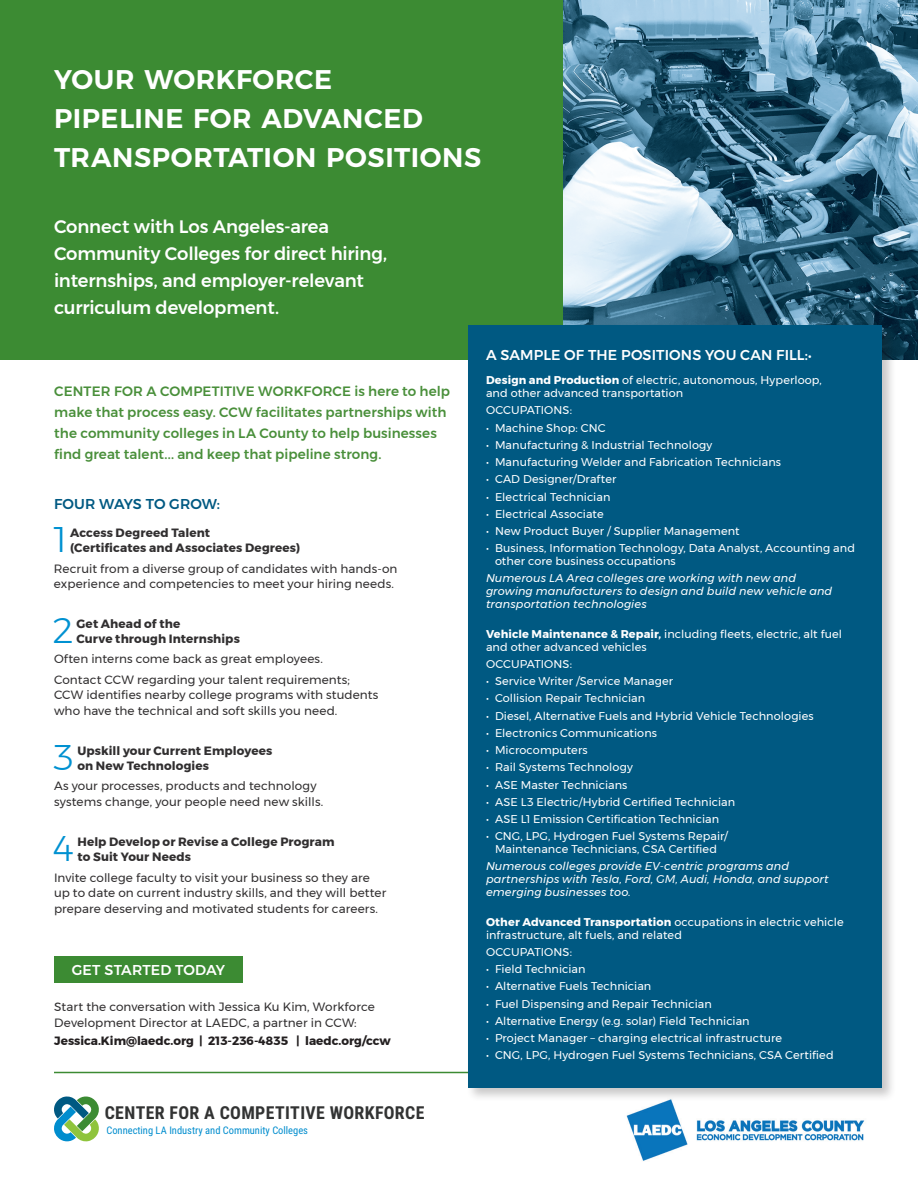
<style>
.page{position:relative;width:918px;height:1188px;background:#fff}
.page>*{position:absolute;margin:0;border:0;box-sizing:border-box;transform-origin:0 0}
.t1{font:300 35.55px "Montserrat";color:#0091d1}
.t2{font:600 27px/39px "Montserrat";letter-spacing:.02em;color:#fff}
.t3{font:500 18px/27px "Montserrat";letter-spacing:-.01em;color:#fff}
.t4{font:700 17.85px "Roboto Condensed";letter-spacing:.02em;color:#323333}
.t5{font:500 14.25px "Montserrat";letter-spacing:.01em;color:#fff}
.t6{font:500 14.25px "Montserrat";color:#005982}
.t7{font:500 13.5px/21px "Montserrat";letter-spacing:.005em;color:#498f3a}
.t8{font:12px/15.8px "Montserrat";letter-spacing:.005em;color:#312f30}
.t9{font:700 12px/15px "Montserrat";letter-spacing:.01em;color:#312f30}
.t10{font:700 12px "Montserrat";color:#231f20}
.t11{font:11.25px/12.8px "Montserrat";letter-spacing:.005em;color:#fff}
.t12{font:italic 11.25px/12.8px "Montserrat";letter-spacing:.01em;color:#fff}
.t13{font:10.5px "Roboto Condensed";color:#008dce}
.s1{font-size:12px}
.s2{font-weight:700}
</style>
<div class="page">
<img style="left:626px;top:1102px;width:239px;height:59px">
<hr style="left:54px;top:1072px;width:810px;height:1px;background:#3c8b33">
<img style="left:562px;top:0;width:356px;height:360px">
<div style="left:0;top:0;width:562px;height:360px;background:#3c8b33"></div>
<div style="left:466px;top:323px;width:430px;height:779px;background:#231f20;opacity:.25"></div>
<div style="left:468px;top:326px;width:414px;height:762px;background:#005982"></div>
<svg style="left:54px;top:1096px;width:45px;height:45px"></svg>
<div style="left:54px;top:956px;width:189px;height:27px;background:#3c8b33"></div>
<h2 class="t2" style="left:54px;top:58px;width:429px">YOUR WORKFORCE<br>PIPELINE FOR ADVANCED<br>TRANSPORTATION POSITIONS</h2>
<h3 class="t3" style="left:54px;top:213px;width:334px">Connect with Los Angeles-area Community Colleges for direct hiring, internships, and employer-relevant curriculum development.</h3>
<p class="t7" style="left:54px;top:380px;width:397px">CENTER FOR A COMPETITIVE WORKFORCE is here to help make that process easy. CCW facilitates partnerships with the community colleges in LA County to help businesses find great talent... and keep that pipeline strong.</p>
<p class="t6" style="left:54px;top:493px;width:168px">FOUR WAYS TO GROW:</p>
<h1 class="t1" style="left:54px;top:513px;width:14px">1</h1>
<p class="t9" style="left:70px;top:526px;width:232px">Access Degreed Talent<br>(Certificates and Associates Degrees)</p>
<p class="t8" style="left:54px;top:560px;width:345px">Recruit from a diverse group of candidates with hands-on experience and competencies to meet your hiring needs.</p>
<h1 class="t1" style="left:53px;top:604px;width:22px">2</h1>
<p class="t9" style="left:77px;top:616px;width:165px">Get Ahead of the<br>Curve through Internships</p>
<p class="t8" style="left:54px;top:649px;width:298px;line-height:20.2px">Often interns come back as great employees.<br>Contact CCW regarding your talent requirements;</p>
<p class="t8" style="left:54px;top:687px;width:326px">CCW identifies nearby college programs with students who have the technical and soft skills you need.</p>
<h1 class="t1" style="left:53px;top:731px;width:22px">3</h1>
<p class="t9" style="left:77px;top:743px;width:196px">Upskill your Current Employees on New Technologies</p>
<p class="t8" style="left:54px;top:778px;width:271px">As your processes, products and technology systems change, your people need new skills.</p>
<h1 class="t1" style="left:53px;top:822px;width:22px">4</h1>
<p class="t9" style="left:77px;top:835px;width:259px">Help Develop or Revise a College Program to Suit Your Needs</p>
<p class="t8" style="left:54px;top:869px;width:334px">Invite college faculty to visit your business so they are up to date on current industry skills, and they will better prepare deserving and motivated students for careers.</p>
<p class="t5" style="left:72px;top:959px;width:155px">GET STARTED TODAY</p>
<p class="t8" style="left:54px;top:998px;width:322px;line-height:16.5px">Start the conversation with Jessica Ku Kim, Workforce<br>Development Director at LAEDC, a partner in CCW:</p>
<p class="t10" style="left:54px;top:1031px;width:338px">Jessica.Kim@laedc.org | 213-236-4835 | laedc.org/ccw</p>
<h3 class="t4" style="left:105px;top:1100px;width:321px">CENTER FOR A COMPETITIVE WORKFORCE</h3>
<p class="t13" style="left:106px;top:1123px;width:203px">Connecting LA Industry and Community Colleges</p>
<p class="t5" style="left:486px;top:344px;width:327px">A SAMPLE OF THE POSITIONS YOU CAN FILL:<span class="s1">•</span></p>
<p class="t11" style="left:486px;top:374px;width:337px"><span class="s2">Design and Production</span> of electric, autonomous, Hyperloop, and other advanced transportation</p>
<p class="t11" style="left:486px;top:404px;width:88px">OCCUPATIONS:</p>
<p class="t11" style="left:486px;top:421px;width:121px">• Machine Shop: CNC</p>
<p class="t11" style="left:486px;top:438px;width:228px">• Manufacturing &amp; Industrial Technology</p>
<p class="t11" style="left:486px;top:456px;width:297px">• Manufacturing Welder and Fabrication Technicians</p>
<p class="t11" style="left:486px;top:473px;width:132px">• CAD Designer/Drafter</p>
<p class="t11" style="left:486px;top:490px;width:126px">• Electrical Technician</p>
<p class="t11" style="left:486px;top:507px;width:119px">• Electrical Associate</p>
<p class="t11" style="left:486px;top:525px;width:255px">• New Product Buyer / Supplier Management</p>
<p class="t11" style="left:495px;top:542px;width:361px;text-indent:-9px">• Business, Information Technology, Data Analyst, Accounting and other core business occupations</p>
<p class="t12" style="left:486px;top:572px;width:348px">Numerous LA Area colleges are working with new and growing manufacturers to design and build new vehicle and transportation technologies</p>
<p class="t11" style="left:486px;top:627px;width:358px"><span class="s2">Vehicle Maintenance &amp; Repair,</span> including fleets, electric, alt fuel and other advanced vehicles</p>
<p class="t11" style="left:486px;top:657px;width:88px">OCCUPATIONS:</p>
<p class="t11" style="left:486px;top:675px;width:189px">• Service Writer /Service Manager</p>
<p class="t11" style="left:486px;top:692px;width:161px">• Collision Repair Technician</p>
<p class="t11" style="left:486px;top:709px;width:329px">• Diesel, Alternative Fuels and Hybrid Vehicle Technologies</p>
<p class="t11" style="left:486px;top:726px;width:173px">• Electronics Communications</p>
<p class="t11" style="left:486px;top:744px;width:103px">• Microcomputers</p>
<p class="t11" style="left:486px;top:761px;width:148px">• Rail Systems Technology</p>
<p class="t11" style="left:486px;top:778px;width:143px">• ASE Master Technicians</p>
<p class="t11" style="left:486px;top:795px;width:251px">• ASE L3 Electric/Hybrid Certified Technician</p>
<p class="t11" style="left:486px;top:813px;width:235px">• ASE L1 Emission Certification Technician</p>
<p class="t11" style="left:486px;top:830px;width:243px;text-align:center">• CNG, LPG, Hydrogen Fuel Systems Repair/<br>Maintenance Technicians, CSA Certified</p>
<p class="t12" style="left:486px;top:860px;width:344px">Numerous colleges provide EV-centric programs and partnerships with Tesla, Ford, GM, Audi, Honda, and support emerging businesses too.</p>
<p class="t11" style="left:486px;top:915px;width:359px"><span class="s2">Other Advanced Transportation</span> occupations in electric vehicle infrastructure, alt fuels, and related</p>
<p class="t11" style="left:486px;top:945px;width:88px">OCCUPATIONS:</p>
<p class="t11" style="left:486px;top:963px;width:101px">• Field Technician</p>
<p class="t11" style="left:486px;top:980px;width:167px">• Alternative Fuels Technician</p>
<p class="t11" style="left:486px;top:997px;width:227px">• Fuel Dispensing and Repair Technician</p>
<p class="t11" style="left:486px;top:1014px;width:265px">• Alternative Energy (e.g. solar) Field Technician</p>
<p class="t11" style="left:486px;top:1032px;width:298px">• Project Manager – charging electrical infrastructure</p>
<p class="t11" style="left:486px;top:1049px;width:349px">• CNG, LPG, Hydrogen Fuel Systems Technicians, CSA Certified</p>
</div>
